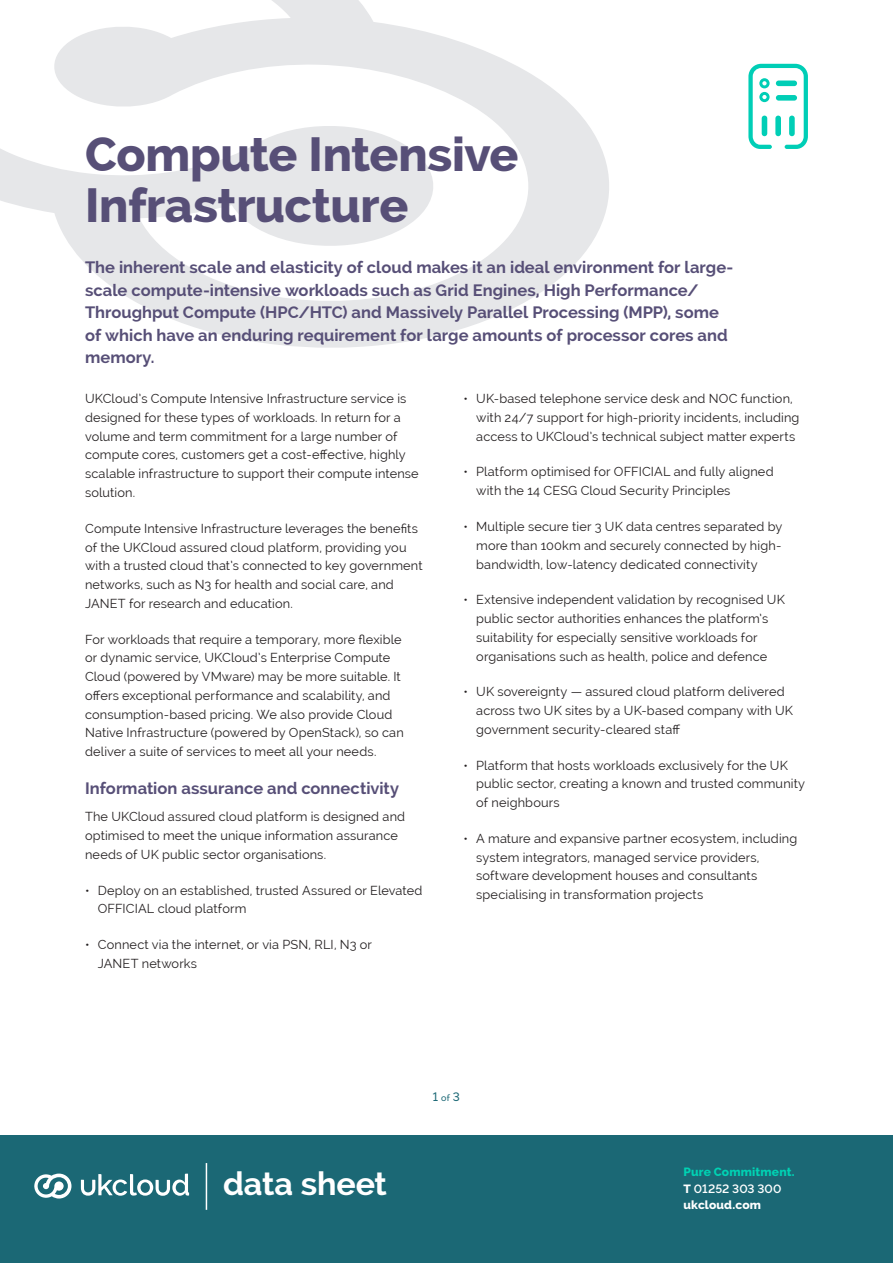
<style>
.page{position:relative;width:893px;height:1263px;background:#fff}
.page>*{position:absolute;margin:0;border:0;box-sizing:border-box;transform-origin:0 0}
.t1{font:800 48px/51px "Raleway";letter-spacing:-.01em;color:#574f77}
.t2{font:700 32.25px "Raleway";letter-spacing:-.005em;color:#fff}
.standfirst{font:700 16.5px/22.5px "Raleway";color:#574f77}
.heading_2{font:700 16.5px "Raleway";color:#574f77}
.bullet_list{font:12.75px/18.8px "Raleway";letter-spacing:.01em;color:#231f20}
.body{font:12.75px/18.8px "Raleway";letter-spacing:.01em;color:#231f20}
.t3{font:800 12px "Raleway";letter-spacing:.015em;color:#00d2b3}
.t4{font:600 12px "Raleway";color:#fff}
.t5{font:800 12px "Raleway";letter-spacing:.01em;color:#fff}
.t6{font:500 12px "Raleway";color:#1b6875}
.s1{font-size:9px}
.s2{font-weight:800}
</style>
<div class="page">
<svg style="left:0;top:0;width:609px;height:348px"></svg>
<div style="left:0;top:1135px;width:893px;height:128px;background:#1b6875"></div>
<svg style="left:748px;top:64px;width:60px;height:85px"></svg>
<hr style="left:206px;top:1163px;width:1px;height:47px;background:#fff">
<svg style="left:34px;top:1173px;width:37px;height:25px"></svg>
<svg style="left:81px;top:1174px;width:108px;height:22px"></svg>
<p class="t1" style="left:85px;top:129px;width:435px">Compute Intensive<br>Infrastructure</p>
<p class="standfirst" style="left:85px;top:256px;width:650px">The inherent scale and elasticity of cloud makes it an ideal environment for large&shy;scale compute-intensive workloads such as Grid Engines, High Performance/ Throughput Compute (HPC/HTC) and Massively Parallel Processing (MPP), some of which have an enduring requirement for large amounts of processor cores and memory.</p>
<p class="body" style="left:85px;top:389px;width:335px">UKCloud’s Compute Intensive Infrastructure service is designed for these types of workloads. In return for a volume and term commitment for a large number of compute cores, customers get a cost-effective, highly scalable infrastructure to support their compute intense solution.</p>
<p class="body" style="left:85px;top:519px;width:339px">Compute Intensive Infrastructure leverages the benefits of the UKCloud assured cloud platform, providing you with a trusted cloud that’s connected to key government networks, such as N3 for health and social care, and JANET for research and education.</p>
<p class="body" style="left:85px;top:630px;width:320px">For workloads that require a temporary, more flexible or dynamic service, UKCloud’s Enterprise Compute Cloud (powered by VMware) may be more suitable. It offers exceptional performance and scalability, and consumption-based pricing. We also provide Cloud Native Infrastructure (powered by OpenStack), so can deliver a suite of services to meet all your needs.</p>
<p class="heading_2" style="left:85px;top:779px;width:315px">Information assurance and connectivity</p>
<p class="body" style="left:85px;top:807px;width:322px">The UKCloud assured cloud platform is designed and optimised to meet the unique information assurance needs of UK public sector organisations.</p>
<p class="bullet_list" style="left:98px;top:881px;width:326px;text-indent:-13px">• Deploy on an established, trusted Assured or Elevated<br>OFFICIAL cloud platform</p>
<p class="bullet_list" style="left:98px;top:935px;width:276px;text-indent:-13px">• Connect via the internet, or via PSN, RLI, N3 or<br>JANET networks</p>
<p class="bullet_list" style="left:476px;top:389px;width:325px;text-indent:-13px">• UK-based telephone service desk and NOC function, with 24/7 support for high-priority incidents, including access to UKCloud’s technical subject matter experts</p>
<p class="bullet_list" style="left:476px;top:463px;width:299px;text-indent:-13px">• Platform optimised for OFFICIAL and fully aligned with the 14 CESG Cloud Security Principles</p>
<p class="bullet_list" style="left:476px;top:517px;width:308px;text-align:justify;text-indent:-13px">• Multiple secure tier 3 UK data centres separated by more than 100km and securely connected by high&shy;bandwidth, low-latency dedicated connectivity</p>
<p class="bullet_list" style="left:476px;top:590px;width:310px;text-indent:-13px">• Extensive independent validation by recognised UK public sector authorities enhances the platform’s suitability for especially sensitive workloads for organisations such as health, police and defence</p>
<p class="bullet_list" style="left:476px;top:682px;width:318px;text-indent:-13px">• UK sovereignty — assured cloud platform delivered across two UK sites by a UK-based company with UK government security-cleared staff</p>
<p class="bullet_list" style="left:476px;top:756px;width:330px;text-indent:-13px">• Platform that hosts workloads exclusively for the UK public sector, creating a known and trusted community of neighbours</p>
<p class="bullet_list" style="left:476px;top:829px;width:323px;text-indent:-13px">• A mature and expansive partner ecosystem, including system integrators, managed service providers, software development houses and consultants specialising in transformation projects</p>
<p class="t2" style="left:223px;top:1165px;width:165px">data sheet</p>
<p class="t6" style="left:433px;top:1090px;width:29px">1 <span class="s1">of</span> 3</p>
<p class="t3" style="left:683px;top:1165px;width:113px">Pure Commitment.</p>
<p class="t4" style="left:683px;top:1182px;width:99px"><span class="s2">T</span> 01252 303 300</p>
<p class="t5" style="left:683px;top:1198px;width:79px">ukcloud.com</p>
</div>
